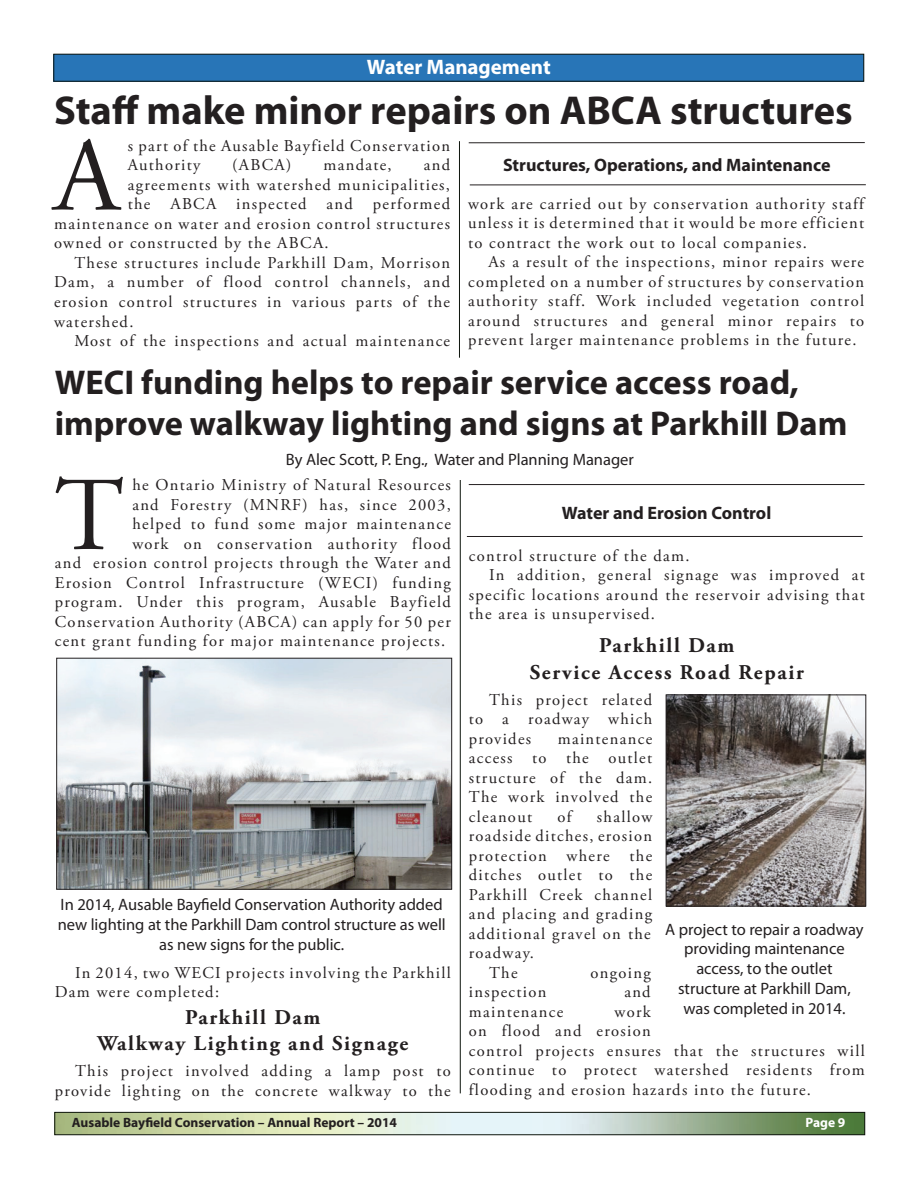
<style>
.page{position:relative;width:918px;height:1188px;background:#fff}
.page>*{position:absolute;margin:0;border:0;box-sizing:border-box;transform-origin:0 0}
.t1{font:104.7px "Adobe Garamond Pro";color:#231f20}
.t2{font:700 40.5px "Myriad Pro";color:#231f20}
.t3{font:700 34.5px/41.4px "Myriad Pro";color:#231f20}
.t4{font:700 21px/26.2px "Adobe Garamond Pro";letter-spacing:.08em;color:#231f20;text-align:center}
.t5{font:700 21px "Myriad Pro";letter-spacing:-.005em;color:#fff}
.t6{font:700 18px "Myriad Pro";color:#231f20}
.t7{font:16.5px/19.5px "Adobe Garamond Pro";letter-spacing:.08em;color:#231f20;text-align:justify}
.t8{font:16.5px/19.8px "Myriad Pro";color:#231f20;text-align:center}
.t9{font:700 13.5px "Myriad Pro";color:#231f20}
.t10{font:700 13.5px "Myriad Pro";color:#fff}
</style>
<div class="page">
<img style="left:57px;top:1114px;width:806px;height:19px">
<div style="left:55px;top:1112px;width:810px;height:23px;border:1px solid #0e150d"></div>
<div style="left:54px;top:54px;width:810px;height:27px;background:#2875b7"></div>
<div style="left:54px;top:54px;width:810px;height:27px;border:1px solid #0e150d"></div>
<hr style="left:459px;top:141px;width:1px;height:217px;background:#0e150d">
<hr style="left:469px;top:484px;width:396px;height:1px;background:#231f20">
<hr style="left:467px;top:536px;width:396px;height:1px;background:#231f20">
<img style="left:668px;top:697px;width:196px;height:207px">
<div style="left:666px;top:695px;width:200px;height:211px;border:1px solid #231f20"></div>
<img style="left:58px;top:660px;width:392px;height:228px">
<div style="left:56px;top:658px;width:396px;height:232px;border:1px solid #231f20"></div>
<hr style="left:460px;top:480px;width:1px;height:613px;background:#0e150d">
<hr style="left:469px;top:142px;width:396px;height:1px;background:#231f20">
<hr style="left:470px;top:184px;width:396px;height:1px;background:#231f20">
<p class="t5" style="left:367px;top:53px;width:185px">Water Management</p>
<h2 class="t2" style="left:54px;top:84px;width:800px">Staff make minor repairs on ABCA structures</h2>
<h1 class="t1" style="left:54px;top:113px;width:67px">A</h1>
<p class="t7" style="left:128px;top:137px;width:324px">s part of the Ausable Bayfield Conservation<br>Authority</p>
<p class="t7" style="left:232px;top:156px;width:61px">(ABCA)</p>
<p class="t7" style="left:323px;top:156px;width:70px">mandate,</p>
<p class="t7" style="left:424px;top:156px;width:28px">and</p>
<p class="t7" style="left:128px;top:176px;width:324px">agreements with watershed municipalities,</p>
<p class="t7" style="left:128px;top:195px;width:324px">the ABCA inspected and performed</p>
<p class="t7" style="left:54px;top:215px;width:397px">maintenance on water and erosion control structures</p>
<p class="t7" style="left:54px;top:234px;width:276px">owned or constructed by the ABCA.</p>
<p class="t7" style="left:74px;top:254px;width:377px">These structures include Parkhill Dam, Morrison</p>
<p class="t7" style="left:54px;top:273px;width:398px">Dam, a number of flood control channels, and</p>
<p class="t7" style="left:54px;top:293px;width:398px">erosion control structures in various parts of the</p>
<p class="t7" style="left:54px;top:312px;width:81px">watershed.</p>
<p class="t7" style="left:74px;top:332px;width:377px">Most of the inspections and actual maintenance</p>
<p class="t6" style="left:503px;top:153px;width:329px">Structures, Operations, and Maintenance</p>
<p class="t7" style="left:468px;top:195px;width:397px">work are carried out by conservation authority staff unless it is determined that it would be more efficient to contract the work out to local companies.</p>
<p class="t7" style="left:468px;top:253px;width:398px;text-indent:20px">As a result of the inspections, minor repairs were completed on a number of structures by conservation authority staff. Work included vegetation control around structures and general minor repairs to prevent larger maintenance problems in the future.</p>
<h3 class="t3" style="left:55px;top:360px;width:794px">WECI funding helps to repair service access road, improve walkway lighting and signs at Parkhill Dam</h3>
<p class="t8" style="left:286px;top:449px;width:350px">By Alec Scott, P. Eng., Water and Planning Manager</p>
<h1 class="t1" style="left:55px;top:453px;width:71px">T</h1>
<p class="t7" style="left:132px;top:476px;width:320px">he Ontario Ministry of Natural Resources</p>
<p class="t7" style="left:132px;top:496px;width:320px">and Forestry (MNRF) has, since 2003,</p>
<p class="t7" style="left:132px;top:515px;width:320px">helped to fund some major maintenance</p>
<p class="t7" style="left:132px;top:535px;width:320px">work on conservation authority flood</p>
<p class="t7" style="left:55px;top:554px;width:397px">and erosion control projects through the Water and</p>
<p class="t7" style="left:55px;top:574px;width:397px">Erosion Control Infrastructure (WECI) funding</p>
<p class="t7" style="left:55px;top:593px;width:398px">program. Under this program, Ausable Bayfield</p>
<p class="t7" style="left:55px;top:613px;width:397px">Conservation Authority (ABCA) can apply for 50 per</p>
<p class="t7" style="left:55px;top:632px;width:392px">cent grant funding for major maintenance projects.</p>
<p class="t8" style="left:58px;top:895px;width:390px">In 2014, Ausable Bayfield Conservation Authority added new lighting at the Parkhill Dam control structure as well as new signs for the public.</p>
<p class="t7" style="left:55px;top:964px;width:398px;text-indent:20px">In 2014, two WECI projects involving the Parkhill<br>Dam were completed:</p>
<p class="t4" style="left:97px;top:1004px;width:313px">Parkhill Dam<br>Walkway Lighting and Signage</p>
<p class="t7" style="left:55px;top:1062px;width:398px;text-align:right">This project involved adding a lamp post to provide lighting on the concrete walkway to the</p>
<p class="t6" style="left:562px;top:501px;width:211px">Water and Erosion Control</p>
<p class="t7" style="left:469px;top:546px;width:222px">control structure of the dam.</p>
<p class="t7" style="left:489px;top:566px;width:377px">In addition, general signage was improved at</p>
<p class="t7" style="left:469px;top:585px;width:397px">specific locations around the reservoir advising that</p>
<p class="t7" style="left:469px;top:605px;width:188px">the area is unsupervised.</p>
<p class="t4" style="left:530px;top:633px;width:276px">Parkhill Dam<br>Service Access Road Repair</p>
<p class="t7" style="left:469px;top:690px;width:185px;text-indent:20px">This project related to a roadway which provides</p>
<p class="t7" style="left:469px;top:729px;width:185px;text-indent:89px">maintenance access to the outlet structure of the dam.<br>The work involved the cleanout</p>
<p class="t7" style="left:557px;top:807px;width:16px">of</p>
<p class="t7" style="left:597px;top:807px;width:57px">shallow</p>
<p class="t7" style="left:469px;top:827px;width:185px">roadside ditches, erosion</p>
<p class="t7" style="left:469px;top:846px;width:185px">protection where the</p>
<p class="t7" style="left:469px;top:866px;width:185px">ditches outlet to the</p>
<p class="t7" style="left:469px;top:885px;width:185px">Parkhill Creek channel</p>
<p class="t7" style="left:469px;top:905px;width:185px">and placing and grading</p>
<p class="t7" style="left:469px;top:924px;width:183px">additional gravel on the</p>
<p class="t7" style="left:469px;top:944px;width:67px">roadway.</p>
<p class="t7" style="left:489px;top:963px;width:30px">The</p>
<p class="t7" style="left:590px;top:963px;width:62px">ongoing</p>
<p class="t7" style="left:469px;top:983px;width:79px">inspection</p>
<p class="t7" style="left:624px;top:983px;width:28px">and</p>
<p class="t7" style="left:469px;top:1002px;width:96px">maintenance</p>
<p class="t8" style="left:665px;top:919px;width:200px">A project to repair a roadway providing maintenance access, to the outlet structure at Parkhill Dam, was completed in 2014.</p>
<p class="t7" style="left:469px;top:1002px;width:397px;text-align:left;text-indent:146px">work<br>on flood and erosion<br>control projects ensures that the structures will continue to protect watershed residents from flooding and erosion hazards into the future.</p>
<p class="t9" style="left:72px;top:1114px;width:327px">Ausable Bayfield Conservation – Annual Report – 2014</p>
<p class="t10" style="left:805px;top:1114px;width:41px">Page 9</p>
</div>
